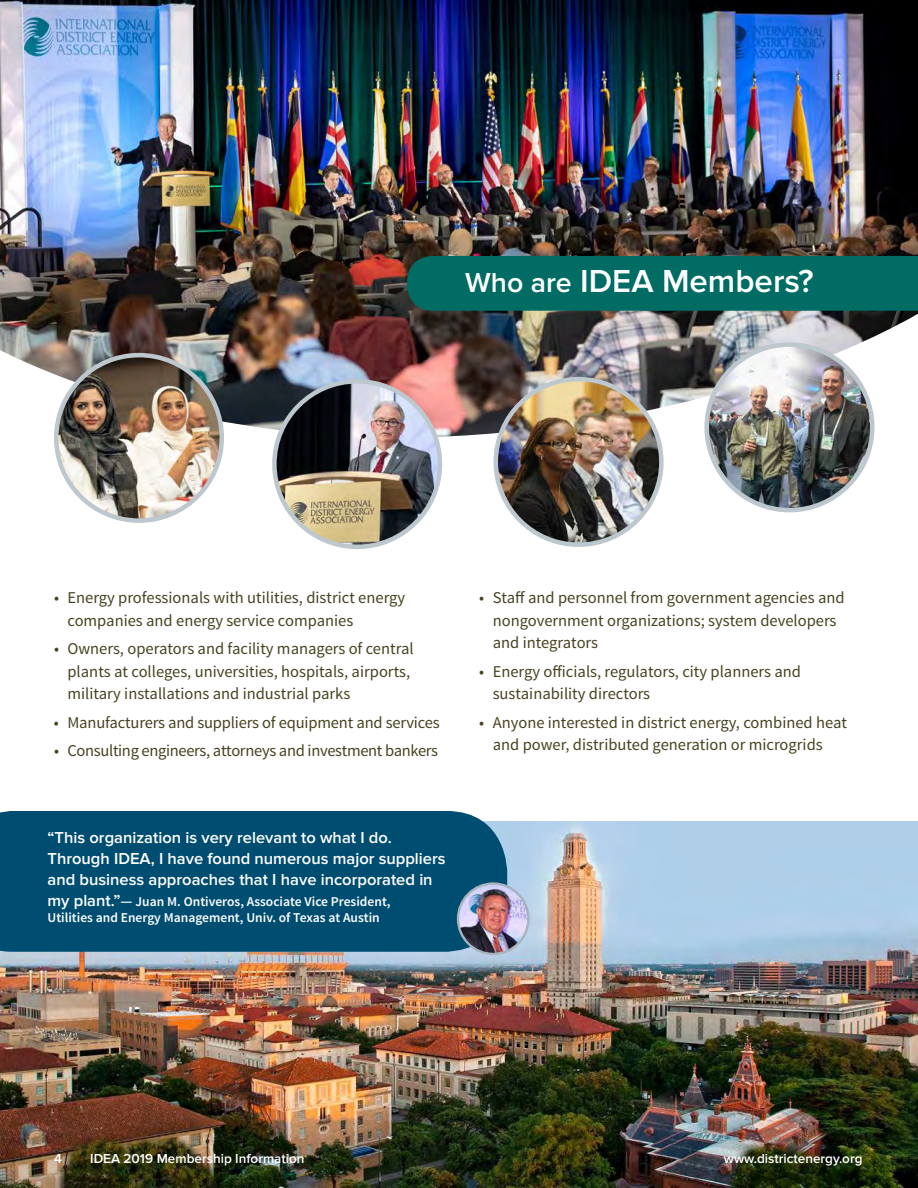
<style>
.page{position:relative;width:918px;height:1188px;background:#fff}
.page>*{position:absolute;margin:0;border:0;box-sizing:border-box;transform-origin:0 0}
.t1{font:600 33px "Proxima Nova";color:#fff}
.t2{font:16.5px/22.5px "Source Sans Pro";color:#474220}
.t3{font:600 16.5px/21px "Proxima Nova";color:#fff}
.t4{font:16.5px "Source Sans Pro";letter-spacing:-.02em;color:#474220}
.t5{font:600 13.5px/16.5px "Source Sans Pro";color:#fff}
.t6{font:600 13.5px "Proxima Nova";color:#fff}
.s1{font-size:28.5px}
.s2{font-family:"Proxima Nova";font-size:16.5px}
.s3{font-size:15px}
</style>
<div class="page">
<img style="left:0;top:821px;width:918px;height:367px">
<img style="left:0;top:0;width:918px;height:439px">
<div style="left:407px;top:256px;width:511px;height:55px;background:#006c64"></div>
<img style="left:56px;top:356px;width:166px;height:165px">
<div style="left:54px;top:353px;width:170px;height:170px;border:4px solid #bdc7ce;border-radius:50%"></div>
<img style="left:274px;top:381px;width:166px;height:166px;border-radius:83px">
<div style="left:272px;top:379px;width:170px;height:170px;border:4px solid #bdc7ce;border-radius:50%"></div>
<img style="left:496px;top:379px;width:165px;height:166px;border-radius:83px">
<div style="left:494px;top:377px;width:170px;height:170px;border:4px solid #bdc7ce;border-radius:50%"></div>
<img style="left:707px;top:345px;width:165px;height:165px;border-radius:83px">
<div style="left:704px;top:342px;width:171px;height:170px;border:4px solid #bdc7ce;border-radius:50%"></div>
<div style="left:0;top:811px;width:507px;height:141px;background:#004d72"></div>
<img style="left:458px;top:884px;width:70px;height:70px;border-radius:35px">
<div style="left:457px;top:882px;width:73px;height:73px;border:2px solid #a6b4bd;border-radius:50%"></div>
<h1 class="t1" style="left:465px;top:262px;width:350px"><span class="s1">Who are</span> IDEA Members?</h1>
<p class="t2" style="left:67px;top:587px;width:339px;text-indent:-13px">• Energy professionals with utilities, district energy companies and energy service companies</p>
<p class="t2" style="left:67px;top:638px;width:348px;text-indent:-13px">• Owners, operators and facility managers of central plants at colleges, universities, hospitals, airports, military installations and industrial parks</p>
<p class="t2" style="left:54px;top:711px;width:387px">• Manufacturers and suppliers of equipment and services</p>
<p class="t4" style="left:54px;top:740px;width:386px">• Consulting engineers, attorneys and investment bankers</p>
<p class="t3" style="left:48px;top:827px;width:400px">“This organization is very relevant to what I do.<br>Through IDEA, I have found numerous major suppliers and business approaches that I have incorporated in</p>
<p class="t5" style="left:48px;top:893px;width:345px"><span class="s2">my plant.”</span><span class="s3">—</span> Juan M. Ontiveros, Associate Vice President,<br>Utilities and Energy Management, Univ. of Texas at Austin</p>
<p class="t2" style="left:493px;top:587px;width:353px;text-indent:-13px">• Staff and personnel from government agencies and nongovernment organizations; system developers and integrators</p>
<p class="t2" style="left:493px;top:660px;width:310px;text-indent:-13px">• Energy officials, regulators, city planners and sustainability directors</p>
<p class="t2" style="left:493px;top:711px;width:356px;text-indent:-13px">• Anyone interested in district energy, combined heat and power, distributed generation or microgrids</p>
<p class="t6" style="left:54px;top:1151px;width:9px">4</p>
<p class="t6" style="left:90px;top:1151px;width:216px">IDEA 2019 Membership Information</p>
<p class="t6" style="left:724px;top:1151px;width:140px">www.districtenergy.org</p>
</div>
